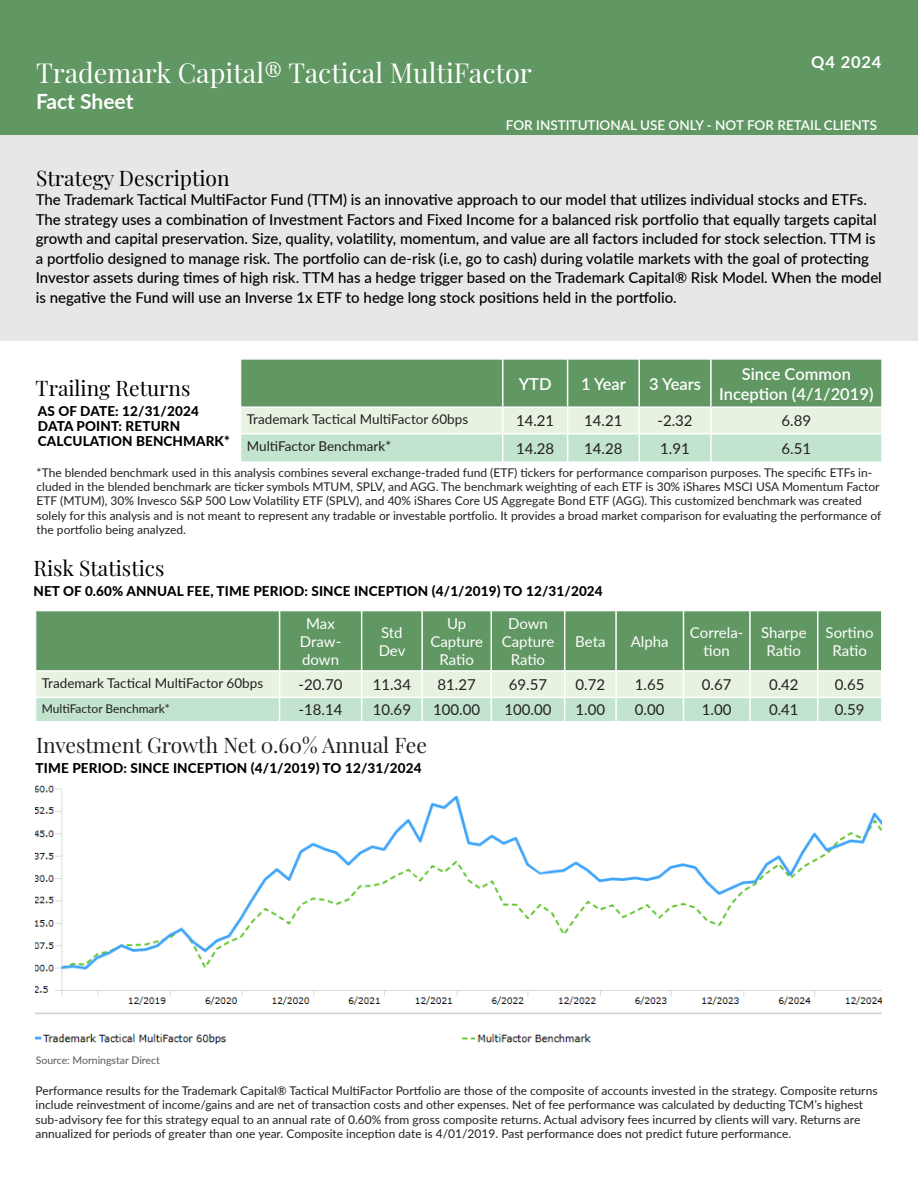
<style>
.page{position:relative;width:918px;height:1188px;background:#fff}
.page>*{position:absolute;margin:0;border:0;box-sizing:border-box;transform-origin:0 0}
.t1{font:27px "Playfair Display";color:#fff}
.t2{font:21px "Playfair Display";color:#000}
.t3{font:21px "Playfair Display";color:#231f20}
.t4{font:700 21px "Lato";color:#fff}
.t5{font:600 16.5px "Lato";color:#fff}
.t6{font:700 16.5px "Lato";letter-spacing:.05em;color:#fff}
.t7{font:500 15px/19.5px "Lato";color:#000}
.t8{font:15px "Lato";color:#231f20}
.t9{font:15px/18px "Lato";color:#fff;text-align:center}
.t10{font:800 13.5px/15px "Lato";letter-spacing:.01em;color:#000}
.t11{font:13.5px "Lato";color:#231f20}
.t12{font:600 13.5px "Lato";color:#fff}
.t13{font:12px/14.4px "Lato";color:#231f20}
.t14{font:10.5px "Lato";color:#57585a}
</style>
<div class="page">
<div style="left:0;top:135px;width:918px;height:205px;background:#e6e7e9"></div>
<div style="left:0;top:0;width:918px;height:135px;background:#609762"></div>
<svg style="left:241px;top:359px;width:641px;height:103px;background:#a1c5a3"></svg>
<hr style="left:639px;top:433px;width:72px;height:1px;background:#fff">
<hr style="left:638px;top:434px;width:2px;height:28px;background:#fff">
<hr style="left:711px;top:433px;width:171px;height:1px;background:#fff">
<hr style="left:710px;top:434px;width:2px;height:28px;background:#fff">
<div style="left:37px;top:612px;width:844px;height:58px;background:#609762"></div>
<hr style="left:279px;top:611px;width:1px;height:59px;background:#fff">
<hr style="left:361px;top:611px;width:1px;height:59px;background:#fff">
<hr style="left:421px;top:611px;width:2px;height:59px;background:#fff">
<hr style="left:490px;top:611px;width:2px;height:59px;background:#fff">
<hr style="left:564px;top:611px;width:1px;height:59px;background:#fff">
<hr style="left:615px;top:611px;width:2px;height:59px;background:#fff">
<hr style="left:683px;top:611px;width:1px;height:59px;background:#fff">
<hr style="left:749px;top:611px;width:2px;height:59px;background:#fff">
<hr style="left:817px;top:611px;width:1px;height:59px;background:#fff">
<svg style="left:36px;top:672px;width:845px;height:49px;background:#d7ebd9"></svg>
<img style="left:36px;top:785px;width:846px;height:260px">
<p class="t1" style="left:36px;top:52px;width:497px">Trademark Capital® Tactical MultiFactor</p>
<p class="t4" style="left:36px;top:86px;width:99px">Fact Sheet</p>
<p class="t6" style="left:811px;top:50px;width:72px">Q4 2024</p>
<p class="t12" style="left:506px;top:115px;width:373px">FOR INSTITUTIONAL USE ONLY - NOT FOR RETAIL CLIENTS</p>
<p class="t2" style="left:36px;top:161px;width:195px">Strategy Description</p>
<p class="t7" style="left:36px;top:189px;width:833px">The Trademark Tactical MultiFactor Fund (TTM) is an innovative approach to our model that utilizes individual stocks and ETFs.</p>
<p class="t7" style="left:36px;top:209px;width:848px">The strategy uses a combination of Investment Factors and Fixed Income for a balanced risk portfolio that equally targets capital growth and capital preservation. Size, quality, volatility, momentum, and value are all factors included for stock selection. TTM is a portfolio designed to manage risk. The portfolio can de-risk (i.e, go to cash) during volatile markets with the goal of protecting Investor assets during times of high risk. TTM has a hedge trigger based on the Trademark Capital® Risk Model. When the model is negative the Fund will use an Inverse 1x ETF to hedge long stock positions held in the portfolio.</p>
<p class="t2" style="left:36px;top:371px;width:156px">Trailing Returns</p>
<p class="t5" style="left:519px;top:372px;width:34px">YTD</p>
<p class="t5" style="left:581px;top:372px;width:46px">1 Year</p>
<p class="t5" style="left:649px;top:372px;width:53px">3 Years</p>
<p class="t5" style="left:742px;top:362px;width:111px">Since Common</p>
<p class="t5" style="left:719px;top:382px;width:156px">Inception (4/1/2019)</p>
<p class="t10" style="left:38px;top:403px;width:162px">AS OF DATE: 12/31/2024<br>DATA POINT: RETURN</p>
<p class="t10" style="left:38px;top:433px;width:193px">CALCULATION BENCHMARK*</p>
<p class="t13" style="left:37px;top:465px;width:846px">*The blended benchmark used in this analysis combines several exchange-traded fund (ETF) tickers for performance comparison purposes. The specific ETFs in&shy;cluded in the blended benchmark are ticker symbols MTUM, SPLV, and AGG. The benchmark weighting of each ETF is 30% iShares MSCI USA Momentum Factor ETF (MTUM), 30% Invesco S&amp;P 500 Low Volatility ETF (SPLV), and 40% iShares Core US Aggregate Bond ETF (AGG). This customized benchmark was created solely for this analysis and is not meant to represent any tradable or investable portfolio. It provides a broad market comparison for evaluating the performance of the portfolio being analyzed.</p>
<p class="t11" style="left:247px;top:410px;width:223px">Trademark Tactical MultiFactor 60bps</p>
<p class="t8" style="left:516px;top:410px;width:40px">14.21</p>
<p class="t8" style="left:584px;top:410px;width:40px">14.21</p>
<p class="t8" style="left:657px;top:410px;width:37px">-2.32</p>
<p class="t8" style="left:782px;top:410px;width:31px">6.89</p>
<p class="t11" style="left:247px;top:436px;width:146px">MultiFactor Benchmark*</p>
<p class="t8" style="left:516px;top:438px;width:40px">14.28</p>
<p class="t8" style="left:584px;top:438px;width:40px">14.28</p>
<p class="t8" style="left:660px;top:438px;width:31px">1.91</p>
<p class="t8" style="left:782px;top:438px;width:31px">6.51</p>
<p class="t2" style="left:33px;top:552px;width:133px">Risk Statistics</p>
<p class="t10" style="left:33px;top:583px;width:571px">NET OF 0.60% ANNUAL FEE, TIME PERIOD: SINCE INCEPTION (4/1/2019) TO 12/31/2024</p>
<p class="t9" style="left:300px;top:614px;width:43px">Max<br>Draw&shy;down</p>
<p class="t9" style="left:379px;top:623px;width:28px;text-align:left">Std<br>Dev</p>
<p class="t9" style="left:430px;top:614px;width:54px">Up<br>Capture<br>Ratio</p>
<p class="t9" style="left:502px;top:614px;width:54px">Down<br>Capture<br>Ratio</p>
<p class="t9" style="left:575px;top:632px;width:32px">Beta</p>
<p class="t9" style="left:631px;top:632px;width:39px">Alpha</p>
<p class="t9" style="left:690px;top:623px;width:55px">Correla&shy;tion</p>
<p class="t9" style="left:761px;top:623px;width:47px">Sharpe<br>Ratio</p>
<p class="t9" style="left:826px;top:623px;width:50px">Sortino<br>Ratio</p>
<p class="t11" style="left:42px;top:673px;width:223px">Trademark Tactical MultiFactor 60bps</p>
<p class="t8" style="left:299px;top:674px;width:45px">-20.70</p>
<p class="t8" style="left:373px;top:674px;width:40px">11.34</p>
<p class="t8" style="left:438px;top:674px;width:40px">81.27</p>
<p class="t8" style="left:509px;top:674px;width:40px">69.57</p>
<p class="t8" style="left:576px;top:674px;width:31px">0.72</p>
<p class="t8" style="left:635px;top:674px;width:31px">1.65</p>
<p class="t8" style="left:702px;top:674px;width:31px">0.67</p>
<p class="t8" style="left:769px;top:674px;width:31px">0.42</p>
<p class="t8" style="left:835px;top:674px;width:31px">0.65</p>
<p class="t13" style="left:42px;top:701px;width:130px">MultiFactor Benchmark*</p>
<p class="t8" style="left:299px;top:699px;width:45px">-18.14</p>
<p class="t8" style="left:373px;top:699px;width:40px">10.69</p>
<p class="t8" style="left:433px;top:699px;width:49px">100.00</p>
<p class="t8" style="left:504px;top:699px;width:49px">100.00</p>
<p class="t8" style="left:576px;top:699px;width:31px">1.00</p>
<p class="t8" style="left:635px;top:699px;width:31px">0.00</p>
<p class="t8" style="left:702px;top:699px;width:31px">1.00</p>
<p class="t8" style="left:769px;top:699px;width:31px">0.41</p>
<p class="t8" style="left:835px;top:699px;width:31px">0.59</p>
<p class="t3" style="left:36px;top:729px;width:393px">Investment Growth Net 0.60% Annual Fee</p>
<p class="t10" style="left:36px;top:760px;width:388px">TIME PERIOD: SINCE INCEPTION (4/1/2019) TO 12/31/2024</p>
<p class="t14" style="left:36px;top:1053px;width:126px">Source: Morningstar Direct</p>
<p class="t13" style="left:36px;top:1083px;width:843px">Performance results for the Trademark Capital® Tactical MultiFactor Portfolio are those of the composite of accounts invested in the strategy. Composite returns include reinvestment of income/gains and are net of transaction costs and other expenses. Net of fee performance was calculated by deducting TCM’s highest sub-advisory fee for this strategy equal to an annual rate of 0.60% from gross composite returns. Actual advisory fees incurred by clients will vary. Returns are annualized for periods of greater than one year. Composite inception date is 4/01/2019. Past performance does not predict future performance.</p>
</div>
